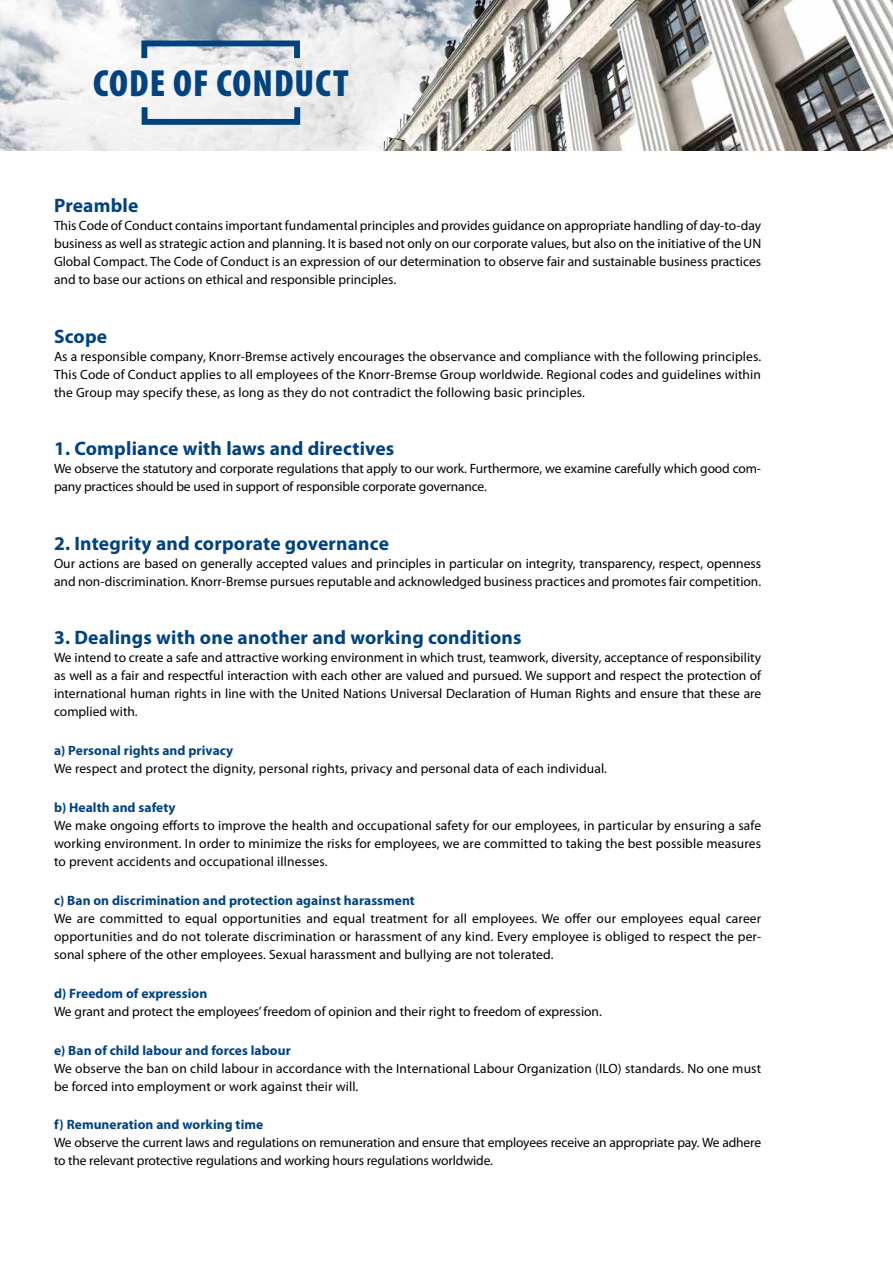
<style>
.page{position:relative;width:893px;height:1263px;background:#fff}
.page>*{position:absolute;margin:0;border:0;box-sizing:border-box;transform-origin:0 0}
.t1{font:900 condensed 37.95px "Myriad Pro";letter-spacing:.03em;color:#004380}
.t2{font:700 19.5px "Myriad Pro";letter-spacing:.01em;color:#004380}
.t3{font:13.5px/18px "Myriad Pro";color:#000;text-align:justify}
.t4{font:700 13.5px "Myriad Pro";letter-spacing:.005em;color:#004380}
</style>
<div class="page">
<img style="left:0;top:0;width:893px;height:151px">
<div style="left:141px;top:41px;width:159px;height:20px;border:6px solid #004380"></div>
<div style="left:142px;top:104px;width:158px;height:21px;border:6px solid #004380"></div>
<h1 class="t1" style="left:93px;top:62px;width:257px">CODE OF CONDUCT</h1>
<h2 class="t2" style="left:54px;top:195px;width:86px">Preamble</h2>
<p class="t3" style="left:54px;top:217px;width:709px">This Code of Conduct contains important fundamental principles and provides guidance on appropriate handling of day-to-day business as well as strategic action and planning. It is based not only on our corporate values, but also on the initiative of the UN Global Compact. The Code of Conduct is an expression of our determination to observe fair and sustainable business practices and to base our actions on ethical and responsible principles.</p>
<h2 class="t2" style="left:54px;top:325px;width:55px">Scope</h2>
<p class="t3" style="left:54px;top:348px;width:709px">As a responsible company, Knorr-Bremse actively encourages the observance and compliance with the following principles.<br>This Code of Conduct applies to all employees of the Knorr-Bremse Group worldwide. Regional codes and guidelines within the Group may specify these, as long as they do not contradict the following basic principles.</p>
<h2 class="t2" style="left:54px;top:438px;width:342px">1. Compliance with laws and directives</h2>
<p class="t3" style="left:54px;top:460px;width:709px">We observe the statutory and corporate regulations that apply to our work. Furthermore, we examine carefully which good com&shy;pany practices should be used in support of responsible corporate governance.</p>
<h2 class="t2" style="left:54px;top:532px;width:336px">2. Integrity and corporate governance</h2>
<p class="t3" style="left:54px;top:555px;width:709px">Our actions are based on generally accepted values and principles in particular on integrity, transparency, respect, openness and non-discrimination. Knorr-Bremse pursues reputable and acknowledged business practices and promotes fair competition.</p>
<h2 class="t2" style="left:54px;top:627px;width:469px">3. Dealings with one another and working conditions</h2>
<p class="t3" style="left:54px;top:649px;width:709px">We intend to create a safe and attractive working environment in which trust, teamwork, diversity, acceptance of responsibility as well as a fair and respectful interaction with each other are valued and pursued. We support and respect the protection of international human rights in line with the United Nations Universal Declaration of Human Rights and ensure that these are complied with.</p>
<p class="t4" style="left:54px;top:743px;width:181px">a) Personal rights and privacy</p>
<p class="t3" style="left:54px;top:760px;width:554px">We respect and protect the dignity, personal rights, privacy and personal data of each individual.</p>
<p class="t4" style="left:54px;top:800px;width:123px">b) Health and safety</p>
<p class="t3" style="left:54px;top:817px;width:709px">We make ongoing efforts to improve the health and occupational safety for our employees, in particular by ensuring a safe working environment. In order to minimize the risks for employees, we are committed to taking the best possible measures to prevent accidents and occupational illnesses.</p>
<p class="t4" style="left:54px;top:893px;width:362px">c) Ban on discrimination and protection against harassment</p>
<p class="t3" style="left:54px;top:910px;width:709px">We are committed to equal opportunities and equal treatment for all employees. We offer our employees equal career opportunities and do not tolerate discrimination or harassment of any kind. Every employee is obliged to respect the per&shy;sonal sphere of the other employees. Sexual harassment and bullying are not tolerated.</p>
<p class="t4" style="left:54px;top:986px;width:155px">d) Freedom of expression</p>
<p class="t3" style="left:54px;top:1003px;width:549px">We grant and protect the employees’ freedom of opinion and their right to freedom of expression.</p>
<p class="t4" style="left:54px;top:1043px;width:238px">e) Ban of child labour and forces labour</p>
<p class="t3" style="left:54px;top:1060px;width:709px">We observe the ban on child labour in accordance with the International Labour Organization (ILO) standards. No one must be forced into employment or work against their will.</p>
<p class="t4" style="left:54px;top:1117px;width:211px">f) Remuneration and working time</p>
<p class="t3" style="left:54px;top:1134px;width:709px">We observe the current laws and regulations on remuneration and ensure that employees receive an appropriate pay. We adhere to the relevant protective regulations and working hours regulations worldwide.</p>
</div>
